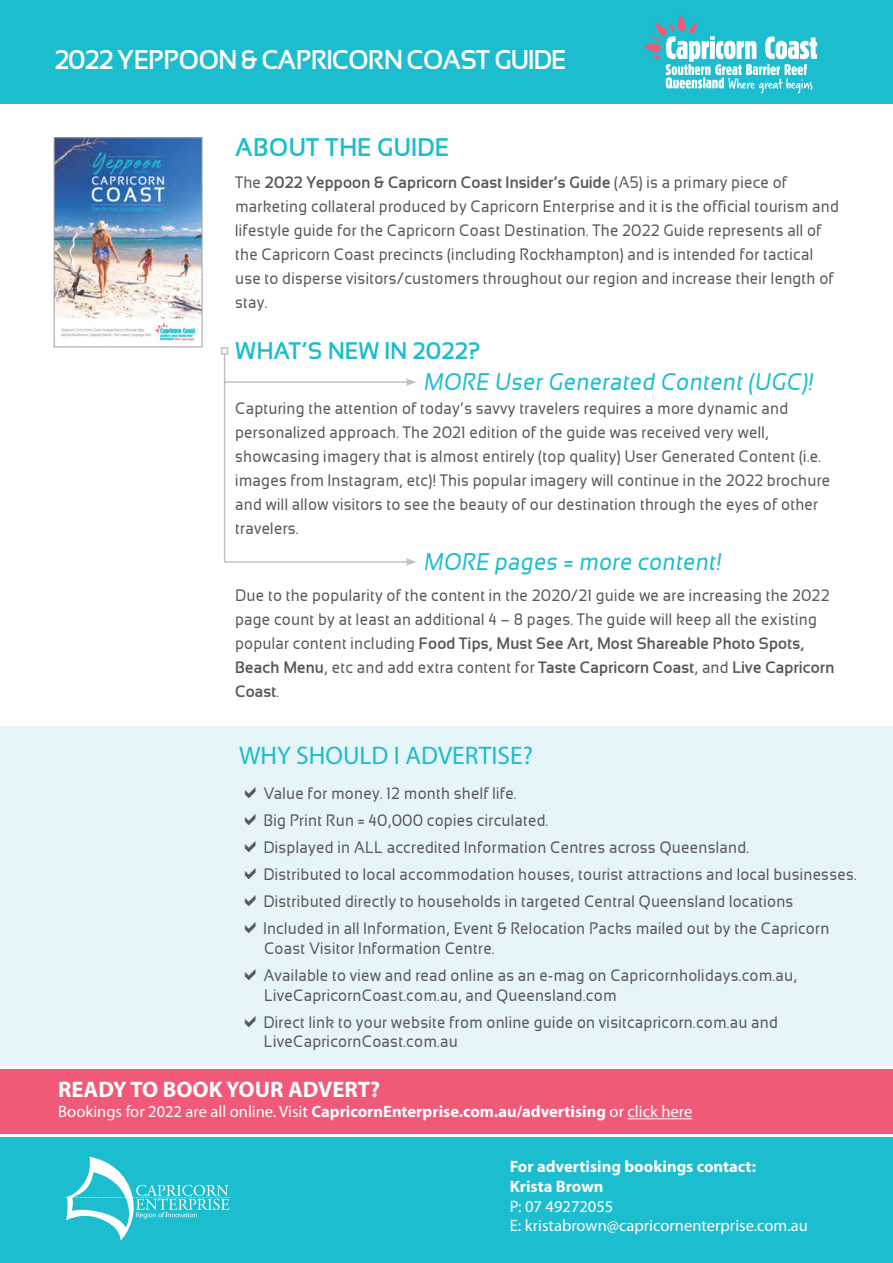
<style>
.page{position:relative;width:893px;height:1263px;background:#fff}
.page>*{position:absolute;margin:0;border:0;box-sizing:border-box;transform-origin:0 0}
.t1{font:700 27px "Sansation";letter-spacing:-.04em;color:#fff}
.t2{font:25.5px "Myriad Pro";color:#1cbdce}
.t3{font:700 25.5px "Sansation";color:#1cbdce}
.t4{font:italic 24px/30.6px "Sansation";color:#1cbdce}
.t5{font:700 22.5px "Myriad Pro";color:#fff}
.t6{font:16.5px/24px "Sansation";color:#57585a}
.t7{font:16.5px "Myriad Pro";color:#fff}
.t8{font:700 16.5px/19.8px "Myriad Pro";color:#fff}
.s1{font-weight:700}
.s2{font-weight:700;font-style:normal}
</style>
<div class="page">
<div style="left:0;top:0;width:893px;height:103px;background:#1cbdce"></div>
<svg style="left:644px;top:15px;width:173px;height:78px"></svg>
<div style="left:0;top:726px;width:893px;height:340px;background:#e6f5f8"></div>
<div style="left:0;top:1138px;width:893px;height:125px;background:#1cbdce"></div>
<svg style="left:63px;top:1157px;width:167px;height:83px"></svg>
<img style="left:54px;top:137px;width:148px;height:210px">
<hr style="left:225px;top:381px;width:183px;height:2px;background:#a1a1a5">
<svg style="left:406px;top:378px;width:10px;height:8px"></svg>
<hr style="left:224px;top:354px;width:1px;height:208px;background:#a1a1a5">
<div style="left:221px;top:347px;width:7px;height:8px;border:2px solid #a1a1a5"></div>
<hr style="left:225px;top:561px;width:183px;height:2px;background:#a1a1a5">
<svg style="left:406px;top:558px;width:10px;height:8px"></svg>
<div style="left:0;top:1069px;width:893px;height:65px;background:#f05978"></div>
<hr style="left:628px;top:1118px;width:64px;height:1px;background:#fff">
<p class="t1" style="left:54px;top:43px;width:514px">2022 YEPPOON &amp; CAPRICORN COAST GUIDE</p>
<p class="t3" style="left:235px;top:132px;width:216px">ABOUT THE GUIDE</p>
<p class="t6" style="left:235px;top:170px;width:605px">The <span class="s1">2022 Yeppoon &amp; Capricorn Coast Insider’s Guide</span> (A5) is a primary piece of marketing collateral produced by Capricorn Enterprise and it is the official tourism and lifestyle guide for the Capricorn Coast Destination. The 2022 Guide represents all of the Capricorn Coast precincts (including Rockhampton) and is intended for tactical use to disperse visitors/customers throughout our region and increase their length of stay.</p>
<p class="t4" style="left:422px;top:335px;width:392px;text-indent:-188px"><span class="s2">WHAT’S NEW IN 2022?<br></span>MORE User Generated Content (UGC)!</p>
<p class="t6" style="left:235px;top:396px;width:597px">Capturing the attention of today’s savvy travelers requires a more dynamic and personalized approach. The 2021 edition of the guide was received very well, showcasing imagery that is almost entirely (top quality) User Generated Content (i.e. images from Instagram, etc)! This popular imagery will continue in the 2022 brochure and will allow visitors to see the beauty of our destination through the eyes of other travelers.</p>
<p class="t4" style="left:422px;top:546px;width:300px">MORE pages = more content!</p>
<p class="t6" style="left:235px;top:584px;width:601px">Due to the popularity of the content in the 2020/21 guide we are increasing the 2022 page count by at least an additional 4 – 8 pages. The guide will keep all the existing popular content including <span class="s1">Food Tips, Must See Art, Most Shareable Photo Spots, Beach Menu</span>, etc and add extra content for <span class="s1">Taste Capricorn Coast</span>, and <span class="s1">Live Capricorn Coast</span>.</p>
<p class="t2" style="left:239px;top:740px;width:295px">WHY SHOULD I ADVERTISE?</p>
<p class="t6" style="left:263px;top:781px;width:255px">Value for money. 12 month shelf life.</p>
<p class="t6" style="left:263px;top:808px;width:287px">Big Print Run = 40,000 copies circulated.</p>
<p class="t6" style="left:263px;top:835px;width:487px">Displayed in ALL accredited Information Centres across Queensland.</p>
<p class="t6" style="left:263px;top:862px;width:595px">Distributed to local accommodation houses, tourist attractions and local businesses.</p>
<p class="t6" style="left:263px;top:889px;width:532px">Distributed directly to households in targeted Central Queensland locations</p>
<p class="t6" style="left:263px;top:918px;width:568px;line-height:19.8px">Included in all Information, Event &amp; Relocation Packs mailed out by the Capricorn<br>Coast Visitor Information Centre.</p>
<p class="t6" style="left:263px;top:965px;width:536px;line-height:19.8px">Available to view and read online as an e-mag on Capricornholidays.com.au,<br>LiveCapricornCoast.com.au, and Queensland.com</p>
<p class="t6" style="left:263px;top:1012px;width:516px;line-height:19.8px">Direct link to your website from online guide on visitcapricorn.com.au and<br>LiveCapricornCoast.com.au</p>
<p class="t5" style="left:58px;top:1075px;width:323px">READY TO BOOK YOUR ADVERT?</p>
<p class="t7" style="left:58px;top:1101px;width:635px">Bookings for 2022 are all online. Visit <span class="s1">CapricornEnterprise.com.au/advertising</span> or click here</p>
<p class="t8" style="left:510px;top:1156px;width:248px">For advertising bookings contact:<br>Krista Brown</p>
<p class="t7" style="left:510px;top:1196px;width:105px">P: 07 49272055</p>
<p class="t7" style="left:510px;top:1215px;width:300px">E: kristabrown@capricornenterprise.com.au</p>
</div>
